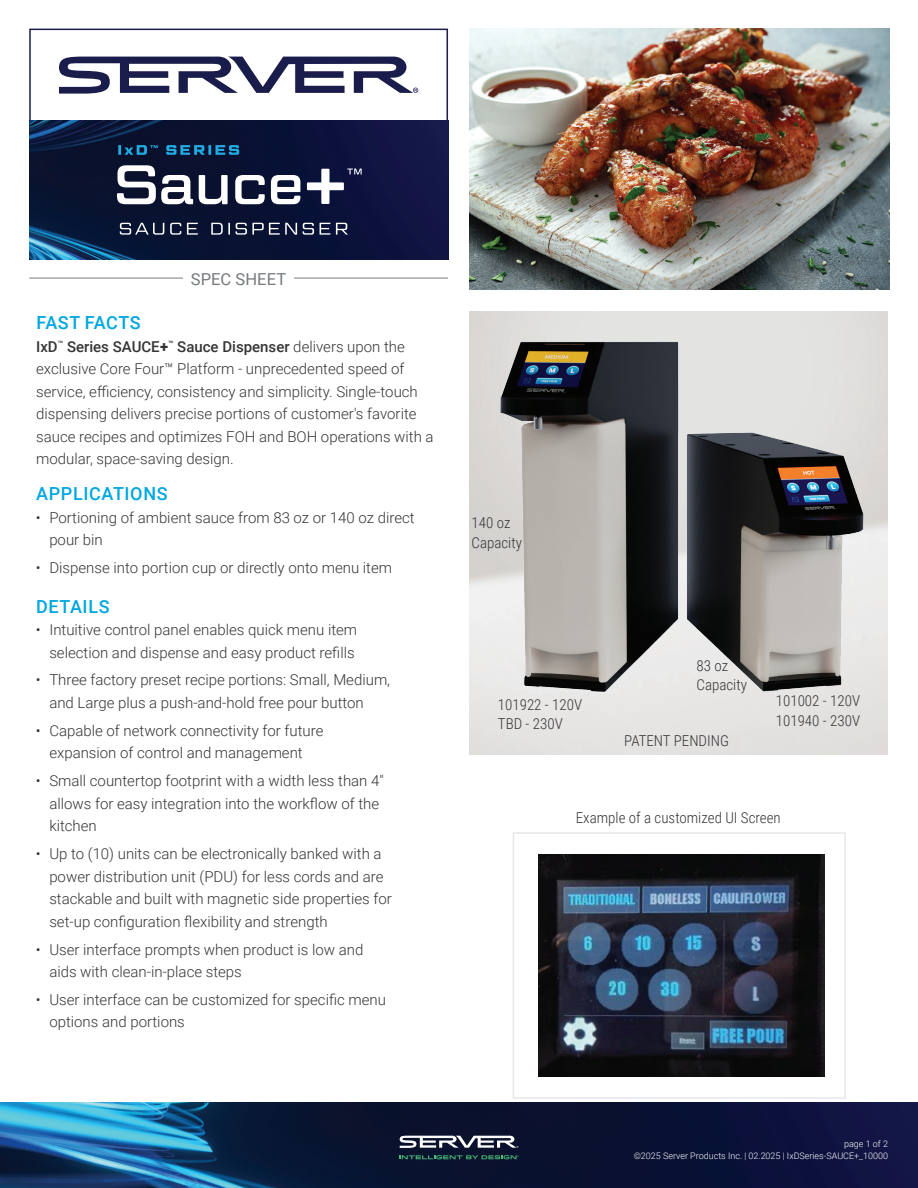
<style>
.page{position:relative;width:918px;height:1188px;background:#fff}
.page>*{position:absolute;margin:0;border:0;box-sizing:border-box;transform-origin:0 0}
.t1{font:500 18px "Roboto";letter-spacing:.035em;color:#00a7e0}
.t2{font:16.5px "Roboto";letter-spacing:.005em;color:#767a7e}
.t3{font:300 15px/22.5px "Roboto";color:#363536}
.t4{font:300 15px/19.5px "Roboto Condensed";color:#363536}
.t5{font:300 9px/12px "Roboto";color:#fff;text-align:right}
.s1{font-weight:500}
.s2{font-weight:900}
</style>
<div class="page">
<img style="left:0;top:1102px;width:918px;height:86px">
<div style="left:29px;top:29px;width:419px;height:93px;border:2px solid #1a1d4c"></div>
<img style="left:29px;top:120px;width:419px;height:140px">
<svg style="left:59px;top:57px;width:359px;height:37px"></svg>
<svg style="left:400px;top:1136px;width:118px;height:12px"></svg>
<svg style="left:399px;top:1155px;width:120px;height:4px"></svg>
<hr style="left:29px;top:278px;width:419px;height:1px;background:#767a7e">
<div style="left:183px;top:271px;width:111px;height:14px;background:#fff"></div>
<div style="left:513px;top:832px;width:333px;height:267px;border:2px solid #e6e7e9"></div>
<img style="left:539px;top:854px;width:285px;height:223px">
<img style="left:469px;top:29px;width:420px;height:261px">
<svg style="left:118px;top:145px;width:40px;height:10px"></svg>
<svg style="left:166px;top:145px;width:73px;height:10px"></svg>
<svg style="left:117px;top:165px;width:76px;height:39px"></svg>
<svg style="left:199px;top:175px;width:29px;height:29px"></svg>
<svg style="left:235px;top:175px;width:30px;height:29px"></svg>
<svg style="left:271px;top:175px;width:29px;height:29px"></svg>
<svg style="left:307px;top:169px;width:55px;height:35px"></svg>
<svg style="left:120px;top:223px;width:44px;height:12px"></svg>
<svg style="left:170px;top:223px;width:11px;height:12px"></svg>
<svg style="left:187px;top:223px;width:11px;height:12px"></svg>
<svg style="left:211px;top:223px;width:86px;height:12px"></svg>
<svg style="left:303px;top:223px;width:11px;height:12px"></svg>
<svg style="left:320px;top:223px;width:10px;height:12px"></svg>
<svg style="left:336px;top:223px;width:12px;height:12px"></svg>
<img style="left:470px;top:312px;width:415px;height:395px">
<p class="t2" style="left:191px;top:267px;width:97px">SPEC SHEET</p>
<p class="t1" style="left:37px;top:310px;width:106px">FAST FACTS</p>
<p class="t3" style="left:36px;top:335px;width:399px"><span class="s1">IxD</span><sup>™</sup> <span class="s1">Series SAUCE</span><span class="s2">+</span><sup>™</sup> <span class="s1">Sauce Dispenser</span> delivers upon the exclusive Core Four™ Platform - unprecedented speed of service, efficiency, consistency and simplicity. Single-touch dispensing delivers precise portions of customer's favorite sauce recipes and optimizes FOH and BOH operations with a modular, space-saving design.</p>
<p class="t1" style="left:36px;top:481px;width:133px">APPLICATIONS</p>
<p class="t3" style="left:49px;top:506px;width:367px;text-indent:-13px">• Portioning of ambient sauce from 83 oz or 140 oz direct pour bin</p>
<p class="t3" style="left:36px;top:556px;width:358px">• Dispense into portion cup or directly onto menu item</p>
<p class="t1" style="left:36px;top:594px;width:75px">DETAILS</p>
<p class="t3" style="left:36px;top:618px;width:323px;text-align:right">• Intuitive control panel enables quick menu item selection and dispense and easy product refills</p>
<p class="t3" style="left:49px;top:668px;width:342px;text-indent:-13px">• Three factory preset recipe portions: Small, Medium, and Large plus a push-and-hold free pour button</p>
<p class="t3" style="left:36px;top:719px;width:289px;text-align:center">• Capable of network connectivity for future expansion of control and management</p>
<p class="t3" style="left:49px;top:769px;width:336px;text-indent:-13px">• Small countertop footprint with a width less than 4" allows for easy integration into the workflow of the kitchen</p>
<p class="t3" style="left:49px;top:842px;width:344px;text-indent:-13px">• Up to (10) units can be electronically banked with a power distribution unit (PDU) for less cords and are stackable and built with magnetic side properties for set-up configuration flexibility and strength</p>
<p class="t3" style="left:49px;top:937px;width:316px;text-indent:-13px">• User interface prompts when product is low and aids with clean-in-place steps</p>
<p class="t3" style="left:49px;top:988px;width:338px;text-indent:-13px">• User interface can be customized for specific menu options and portions</p>
<p class="t4" style="left:472px;top:512px;width:52px">140 oz<br>Capacity</p>
<p class="t4" style="left:498px;top:694px;width:86px">101922 - 120V<br>TBD - 230V</p>
<p class="t4" style="left:697px;top:655px;width:52px">83 oz<br>Capacity</p>
<p class="t4" style="left:624px;top:730px;width:106px">PATENT PENDING</p>
<p class="t4" style="left:776px;top:691px;width:86px">101002 - 120V<br>101940 - 230V</p>
<p class="t4" style="left:576px;top:808px;width:206px">Example of a customized UI Screen</p>
<p class="t5" style="left:634px;top:1138px;width:256px">page 1 of 2<br>©2025 Server Products Inc. | 02.2025 | IxDSeries-SAUCE+_10000</p>
</div>
